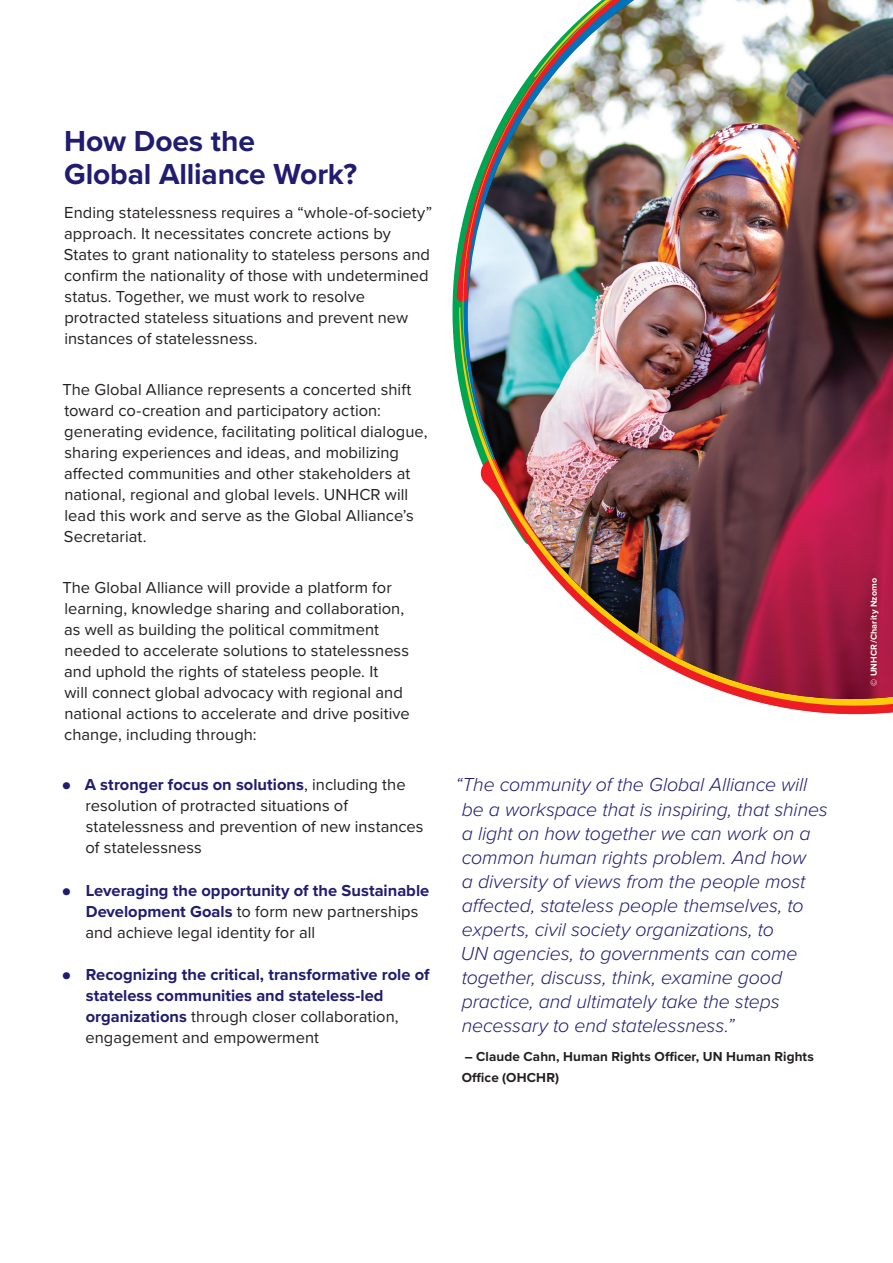
<style>
.page{position:relative;width:893px;height:1263px;background:#fff}
.page>*{position:absolute;margin:0;border:0;box-sizing:border-box;transform-origin:0 0}
.t1{font:700 30px/33px "Proxima Nova";letter-spacing:-.005em;color:#201c70}
.t2{font:italic 300 19.5px/24px "Proxima Nova";letter-spacing:-.005em;color:#201c70}
.t3{font:16.5px/21px "Proxima Nova";letter-spacing:.005em;color:#231f20}
.t4{font:700 16.5px/21px "Proxima Nova";color:#201c70}
.t5{font:700 13.5px/21px "Proxima Nova";letter-spacing:.01em;color:#231f20}
.t6{font:700 9px "Proxima Nova";letter-spacing:.02em;color:#fff}
.s1{font-weight:700;font-size:30px;color:#201c70}
.s2{font-weight:700;color:#201c70}
.s3{font-size:30px}
.s4{font-weight:400;color:#231f20}
</style>
<div class="page">
<svg style="left:459px;top:201px;width:434px;height:508px"></svg>
<img style="left:468px;top:0;width:425px;height:699px">
<h1 class="t1" style="left:64px;top:126px;width:295px">How Does the<br>Global Alliance Work?</h1>
<p class="t3" style="left:64px;top:202px;width:370px">Ending statelessness requires a “whole-of-society” approach. It necessitates concrete actions by States to grant nationality to stateless persons and confirm the nationality of those with undetermined status. Together, we must work to resolve protracted stateless situations and prevent new instances of statelessness.</p>
<p class="t3" style="left:62px;top:379px;width:367px">The Global Alliance represents a concerted shift toward co-creation and participatory action: generating evidence, facilitating political dialogue, sharing experiences and ideas, and mobilizing affected communities and other stakeholders at national, regional and global levels. UNHCR will lead this work and serve as the Global Alliance’s Secretariat.</p>
<p class="t3" style="left:62px;top:577px;width:349px">The Global Alliance will provide a platform for learning, knowledge sharing and collaboration, as well as building the political commitment needed to accelerate solutions to statelessness and uphold the rights of stateless people. It<br>will connect global advocacy with regional and national actions to accelerate and drive positive change, including through:</p>
<p class="t3" style="left:85px;top:775px;width:340px;text-indent:-24px"><span class="s1">•</span> <span class="s2">A stronger focus on solutions</span>, including the resolution of protracted situations of statelessness and prevention of new instances of statelessness</p>
<p class="t4" style="left:85px;top:880px;width:345px;text-indent:-24px"><span class="s3">•</span> Leveraging the opportunity of the Sustainable<br>Development Goals <span class="s4">to form new partnerships and achieve legal identity for all</span></p>
<p class="t4" style="left:85px;top:964px;width:346px;text-indent:-24px"><span class="s3">•</span> Recognizing the critical, transformative role of stateless communities and stateless-led organizations <span class="s4">through closer collaboration, engagement and empowerment</span></p>
<p class="t2" style="left:455px;top:773px;width:374px">“The community of the Global Alliance will be a workspace that is inspiring, that shines a light on how together we can work on a common human rights problem. And how<br>a diversity of views from the people most affected, stateless people themselves, to experts, civil society organizations, to<br>UN agencies, to governments can come together, discuss, think, examine good practice, and ultimately take the steps necessary to end statelessness.”</p>
<p class="t5" style="left:462px;top:1046px;width:354px">– Claude Cahn, Human Rights Officer, UN Human Rights<br>Office (OHCHR)</p>
<p class="t6" style="left:868px;top:686px;width:109px;rotate:-90deg">© UNHCR/Charity Nzomo</p>
</div>
